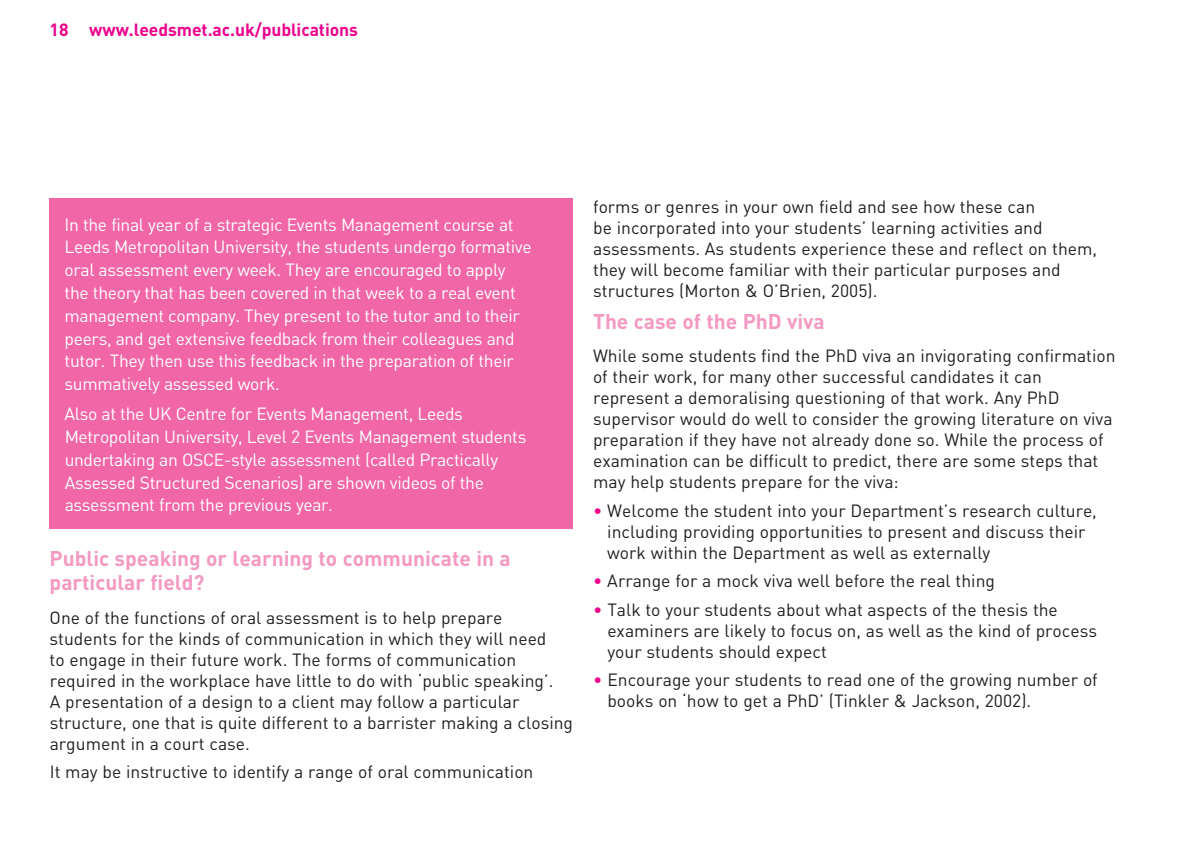
<style>
.page{position:relative;width:1191px;height:844px;background:#fff}
.page>*{position:absolute;margin:0;border:0;box-sizing:border-box;transform-origin:0 0}
.t1{font:700 21px/24.5px "DIN";color:#f499c2}
.t2{font:17.5px/21px "DIN";color:#231f20}
.t3{font:17.5px/22.8px "DIN";letter-spacing:-.02em;color:#fff}
.t4{font:700 17.5px "DIN";letter-spacing:-.005em;color:#ed028c}
.s1{color:#ed028c}
</style>
<div class="page">
<div style="left:50px;top:198px;width:523px;height:331px;background:#f166a7"></div>
<p class="t4" style="left:50px;top:19px;width:310px">18 www.leedsmet.ac.uk/publications</p>
<p class="t3" style="left:64px;top:212px;width:468px">In the final year of a strategic Events Management course at Leeds Metropolitan University, the students undergo formative oral assessment every week. They are encouraged to apply the theory that has been covered in that week to a real event management company. They present to the tutor and to their peers, and get extensive feedback from their colleagues and tutor. They then use this feedback in the preparation of their summatively assessed work.</p>
<p class="t3" style="left:65px;top:402px;width:463px">Also at the UK Centre for Events Management, Leeds Metropolitan University, Level 2 Events Management students undertaking an OSCE-style assessment (called Practically Assessed Structured Scenarios) are shown videos of the assessment from the previous year.</p>
<p class="t1" style="left:50px;top:544px;width:463px">Public speaking or learning to communicate in a particular field?</p>
<p class="t2" style="left:50px;top:606px;width:525px">One of the functions of oral assessment is to help prepare students for the kinds of communication in which they will need<br>to engage in their future work. The forms of communication required in the workplace have little to do with ‘public speaking’.<br>A presentation of a design to a client may follow a particular structure, one that is quite different to a barrister making a closing argument in a court case.</p>
<p class="t2" style="left:50px;top:760px;width:485px">It may be instructive to identify a range of oral communication</p>
<p class="t2" style="left:593px;top:196px;width:505px">forms or genres in your own field and see how these can<br>be incorporated into your students’ learning activities and assessments. As students experience these and reflect on them, they will become familiar with their particular purposes and structures (Morton &amp; O’Brien, 2005).</p>
<p class="t1" style="left:593px;top:308px;width:233px">The case of the PhD viva</p>
<p class="t2" style="left:593px;top:345px;width:524px">While some students find the PhD viva an invigorating confirmation of their work, for many other successful candidates it can represent a demoralising questioning of that work. Any PhD supervisor would do well to consider the growing literature on viva preparation if they have not already done so. While the process of examination can be difficult to predict, there are some steps that may help students prepare for the viva:</p>
<p class="t2" style="left:607px;top:499px;width:491px;text-indent:-14px"><span class="s1">•</span> Welcome the student into your Department’s research culture, including providing opportunities to present and discuss their work within the Department as well as externally</p>
<p class="t2" style="left:593px;top:570px;width:403px"><span class="s1">•</span> Arrange for a mock viva well before the real thing</p>
<p class="t2" style="left:607px;top:598px;width:491px;text-indent:-14px"><span class="s1">•</span> Talk to your students about what aspects of the thesis the examiners are likely to focus on, as well as the kind of process your students should expect</p>
<p class="t2" style="left:607px;top:669px;width:492px;text-indent:-14px"><span class="s1">•</span> Encourage your students to read one of the growing number of books on ‘how to get a PhD’ (Tinkler &amp; Jackson, 2002).</p>
</div>
